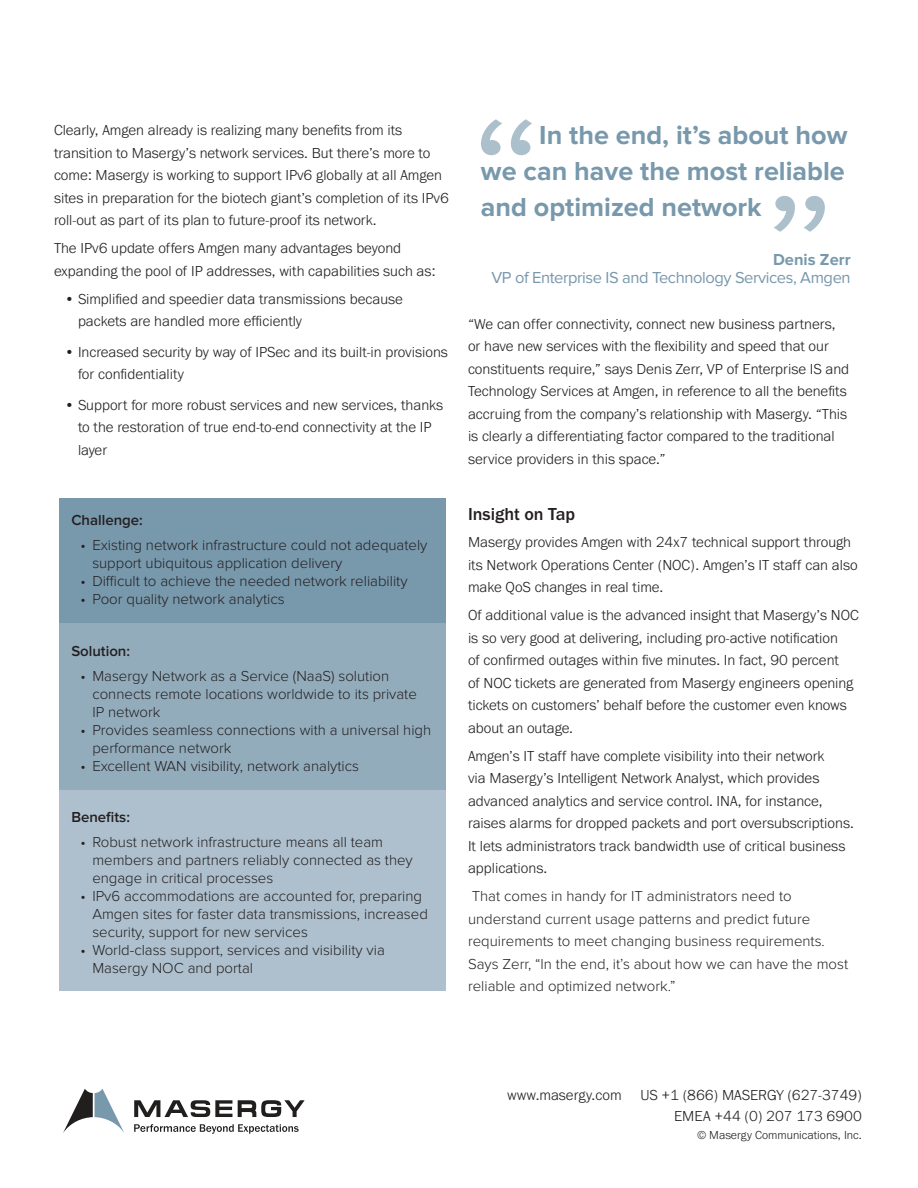
<style>
.page{position:relative;width:918px;height:1188px;background:#fff}
.page>*{position:absolute;margin:0;border:0;box-sizing:border-box;transform-origin:0 0}
.body{font:700 27px/36px "Proxima Nova";color:#7898ac;text-align:justify}
.t1{font:500 18px "Franklin Gothic URW";color:#231f20}
.body-2{font:16.5px/18px "Proxima Nova";letter-spacing:-.025em;color:#7898ac;text-align:right}
.Main_Copy{font:300 15px/22.5px "Franklin Gothic URW";color:#231f20}
.Main_Copy-2{font:300 15px/18px "Proxima Nova";color:#231f20}
.body-3{font:600 15px "Proxima Nova";color:#231f20}
.t2{font:300 12px "Franklin Gothic URW";color:#231f20}
.s1{font-weight:700}
</style>
<div class="page">
<svg style="left:64px;top:1089px;width:60px;height:44px"></svg>
<svg style="left:134px;top:1100px;width:98px;height:17px"></svg>
<svg style="left:238px;top:1100px;width:67px;height:17px"></svg>
<svg style="left:134px;top:1124px;width:165px;height:10px"></svg>
<div style="left:59px;top:498px;width:387px;height:126px;background:#7898ac"></div>
<div style="left:59px;top:624px;width:387px;height:166px;background:#93acbc"></div>
<div style="left:59px;top:790px;width:387px;height:200px;background:#aec0cd"></div>
<svg style="left:481px;top:119px;width:51px;height:36px"></svg>
<svg style="left:774px;top:196px;width:51px;height:36px"></svg>
<p class="Main_Copy" style="left:54px;top:119px;width:396px">Clearly, Amgen already is realizing many benefits from its transition to Masergy’s network services. But there’s more to come: Masergy is working to support IPv6 globally at all Amgen sites in preparation for the biotech giant’s completion of its IPv6 roll-out as part of its plan to future-proof its network.</p>
<p class="Main_Copy" style="left:54px;top:237px;width:383px">The IPv6 update offers Amgen many advantages beyond expanding the pool of IP addresses, with capabilities such as:</p>
<p class="Main_Copy" style="left:78px;top:287px;width:327px;text-indent:-14px">• Simplified and speedier data transmissions because packets are handled more efficiently</p>
<p class="Main_Copy" style="left:78px;top:340px;width:371px;text-indent:-14px">• Increased security by way of IPSec and its built-in provisions for confidentiality</p>
<p class="Main_Copy" style="left:78px;top:393px;width:367px;text-indent:-14px">• Support for more robust services and new services, thanks to the restoration of true end-to-end connectivity at the IP layer</p>
<p class="body-3" style="left:71px;top:512px;width:73px">Challenge:</p>
<p class="Main_Copy-2" style="left:92px;top:536px;width:337px;text-indent:-12px">• Existing network infrastructure could not adequately support ubiquitous application delivery</p>
<p class="Main_Copy-2" style="left:80px;top:572px;width:329px">• Difficult to achieve the needed network reliability</p>
<p class="Main_Copy-2" style="left:80px;top:590px;width:206px">• Poor quality network analytics</p>
<p class="body-3" style="left:71px;top:642px;width:60px">Solution:</p>
<p class="Main_Copy-2" style="left:92px;top:667px;width:326px;text-indent:-12px">• Masergy Network as a Service (NaaS) solution connects remote locations worldwide to its private<br>IP network</p>
<p class="Main_Copy-2" style="left:92px;top:721px;width:340px;text-indent:-12px">• Provides seamless connections with a universal high performance network</p>
<p class="Main_Copy-2" style="left:80px;top:757px;width:280px">• Excellent WAN visibility, network analytics</p>
<p class="body-3" style="left:71px;top:809px;width:60px">Benefits:</p>
<p class="Main_Copy-2" style="left:92px;top:833px;width:322px;text-indent:-12px">• Robust network infrastructure means all team members and partners reliably connected as they engage in critical processes</p>
<p class="Main_Copy-2" style="left:92px;top:887px;width:337px;text-indent:-12px">• IPv6 accommodations are accounted for, preparing<br>Amgen sites for faster data transmissions, increased security, support for new services</p>
<p class="Main_Copy-2" style="left:92px;top:941px;width:294px;text-indent:-12px">• World-class support, services and visibility via<br>Masergy NOC and portal</p>
<p class="body" style="left:481px;top:118px;width:368px;text-indent:58px">In the end, it’s about how we can have the most reliable and optimized network</p>
<p class="body-2" style="left:491px;top:251px;width:361px"><span class="s1">Denis Zerr<br></span>VP of Enterprise IS and Technology Services, Amgen</p>
<p class="Main_Copy" style="left:468px;top:312px;width:383px">“We can offer connectivity, connect new business partners, or have new services with the flexibility and speed that our constituents require,” says Denis Zerr, VP of Enterprise IS and Technology Services at Amgen, in reference to all the benefits accruing from the company’s relationship with Masergy. “This is clearly a differentiating factor compared to the traditional service providers in this space.”</p>
<p class="t1" style="left:468px;top:502px;width:109px">Insight on Tap</p>
<p class="Main_Copy" style="left:468px;top:531px;width:391px">Masergy provides Amgen with 24x7 technical support through its Network Operations Center (NOC). Amgen’s IT staff can also make QoS changes in real time.</p>
<p class="Main_Copy" style="left:468px;top:604px;width:392px">Of additional value is the advanced insight that Masergy’s NOC is so very good at delivering, including pro-active notification<br>of confirmed outages within five minutes. In fact, 90 percent<br>of NOC tickets are generated from Masergy engineers opening tickets on customers’ behalf before the customer even knows about an outage.</p>
<p class="Main_Copy" style="left:468px;top:744px;width:388px">Amgen’s IT staff have complete visibility into their network<br>via Masergy’s Intelligent Network Analyst, which provides advanced analytics and service control. INA, for instance, raises alarms for dropped packets and port oversubscriptions.<br>It lets administrators track bandwidth use of critical business applications.</p>
<p class="Main_Copy-2" style="left:468px;top:885px;width:382px;line-height:22.5px">That comes in handy for IT administrators need to understand current usage patterns and predict future requirements to meet changing business requirements.<br>Says Zerr, “In the end, it’s about how we can have the most reliable and optimized network.”</p>
<p class="Main_Copy" style="left:507px;top:1084px;width:116px">www.masergy.com</p>
<p class="Main_Copy" style="left:640px;top:1084px;width:223px;line-height:21px;text-align:right">US +1 (866) MASERGY (627-3749)<br>EMEA +44 (0) 207 173 6900</p>
<p class="t2" style="left:697px;top:1128px;width:166px">© Masergy Communications, Inc.</p>
</div>
